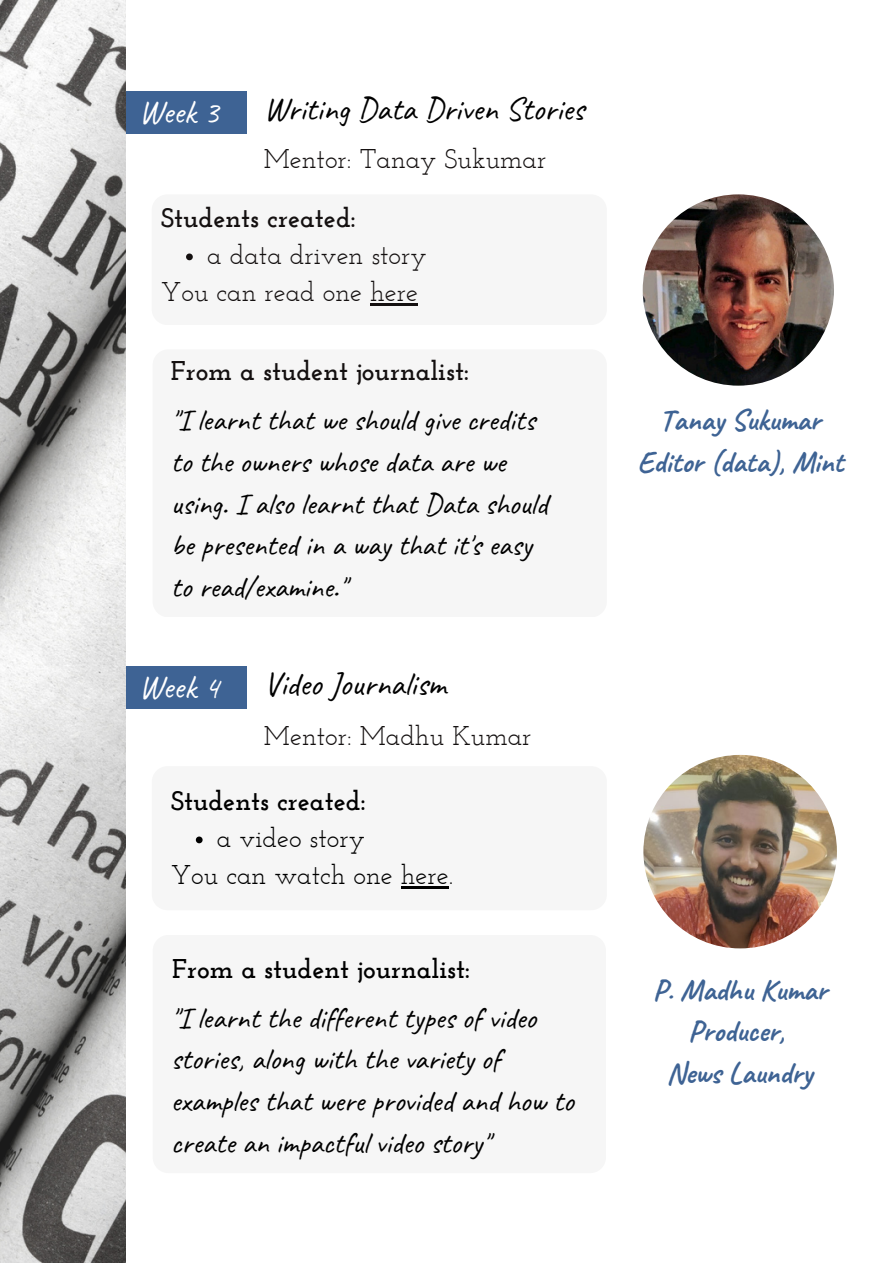
<style>
.page{position:relative;width:893px;height:1264px;background:#fff}
.page>*{position:absolute;margin:0;border:0;box-sizing:border-box;transform-origin:0 0}
.t1{font:33px "Caveat";color:#000}
.t2{font:33px "Caveat";color:#fff}
.t3{font:30px/41.5px "Caveat";color:#000}
.t4{font:700 30px "Caveat";color:#3e6394}
.t5{font:27px "Josefin Slab";color:#141010}
.t6{font:700 27px "Josefin Slab";color:#141010}
.t7{font:700 27px "Josefin Slab";color:#000}
.t8{font:27px "Josefin Slab";color:#000}
</style>
<div class="page">
<div style="left:126px;top:91px;width:120px;height:42px;background:#3e6394"></div>
<img style="left:0;top:0;width:126px;height:1262px">
<svg style="left:186px;top:253px;width:7px;height:7px"></svg>
<hr style="left:370px;top:303px;width:48px;height:2px;background:#141010">
<div style="left:126px;top:666px;width:121px;height:42px;background:#3e6394"></div>
<svg style="left:196px;top:836px;width:6px;height:7px"></svg>
<hr style="left:401px;top:886px;width:47px;height:2px;background:#000">
<img style="left:642px;top:194px;width:191px;height:191px;border-radius:50%">
<img style="left:643px;top:755px;width:193px;height:193px;border-radius:50%">
<p class="t2" style="left:139px;top:91px;width:82px">Week 3</p>
<p class="t1" style="left:264px;top:88px;width:322px">Writing Data Driven Stories</p>
<p class="t5" style="left:264px;top:148px;width:284px">Mentor: Tanay Sukumar</p>
<p class="t6" style="left:161px;top:206px;width:196px">Students created:</p>
<p class="t5" style="left:207px;top:243px;width:221px">a data driven story</p>
<p class="t5" style="left:161px;top:280px;width:258px">You can read one here</p>
<p class="t6" style="left:171px;top:359px;width:299px">From a student journalist:</p>
<p class="t3" style="left:171px;top:400px;width:378px">"I learnt that we should give credits to the owners whose data are we using. I also learnt that Data should be presented in a way that it's easy to read/examine."</p>
<p class="t4" style="left:659px;top:401px;width:163px">Tanay Sukumar</p>
<p class="t4" style="left:636px;top:443px;width:208px">Editor (data), Mint</p>
<p class="t2" style="left:139px;top:666px;width:82px">Week 4</p>
<p class="t1" style="left:264px;top:663px;width:184px">Video Journalism</p>
<p class="t5" style="left:264px;top:725px;width:269px">Mentor: Madhu Kumar</p>
<p class="t7" style="left:171px;top:789px;width:196px">Students created:</p>
<p class="t8" style="left:217px;top:826px;width:149px">a video story</p>
<p class="t8" style="left:171px;top:863px;width:283px">You can watch one here.</p>
<p class="t7" style="left:172px;top:958px;width:299px">From a student journalist:</p>
<p class="t3" style="left:171px;top:997px;width:404px">"I learnt the different types of video stories, along with the variety of examples that were provided and how to create an impactful video story"</p>
<p class="t4" style="left:652px;top:970px;width:176px">P. Madhu Kumar</p>
<p class="t4" style="left:688px;top:1012px;width:98px">Producer,</p>
<p class="t4" style="left:667px;top:1053px;width:146px">News Laundry</p>
</div>
